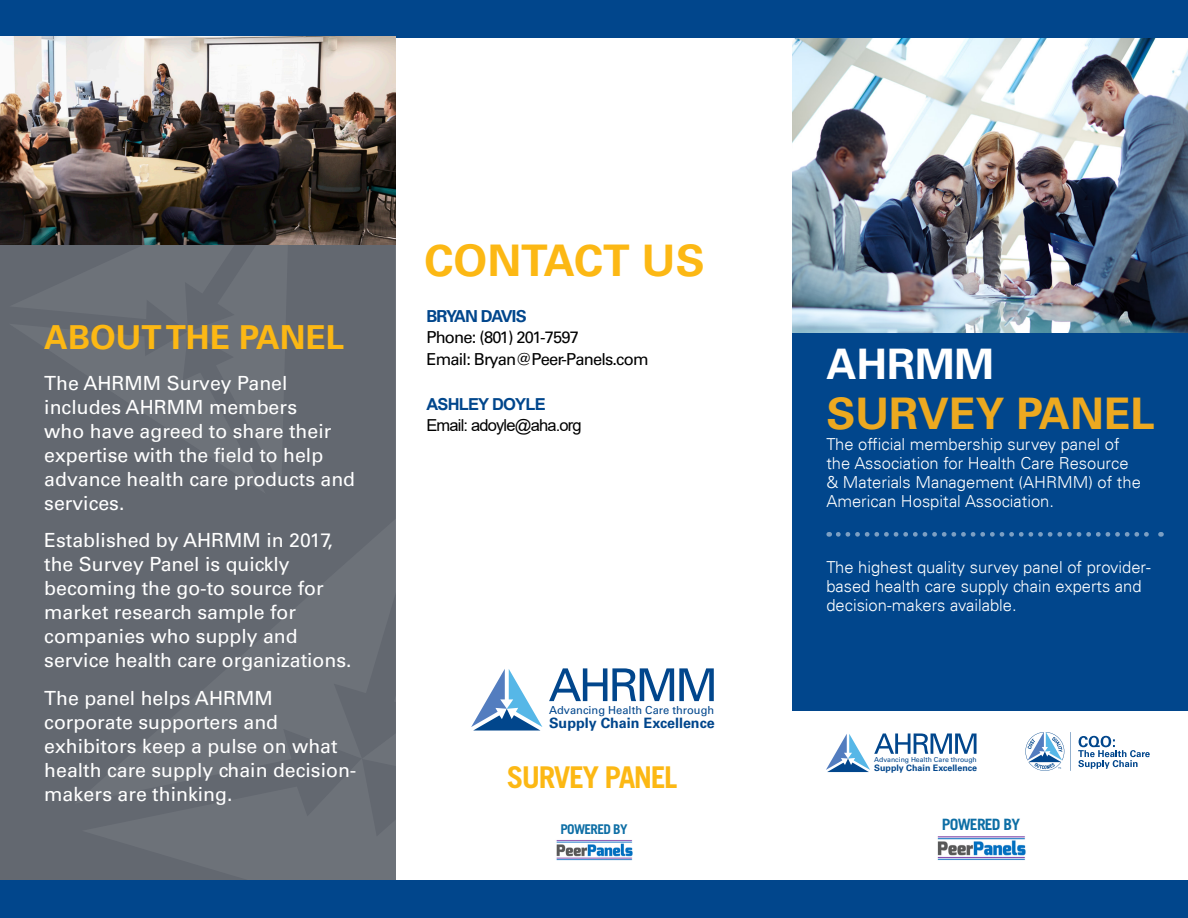
<style>
.page{position:relative;width:1188px;height:918px;background:#fff}
.page>*{position:absolute;margin:0;border:0;box-sizing:border-box;transform-origin:0 0}
.t1{font:700 43.5px "Univers LT Std";color:#eca920}
.t2{font:700 43.5px "Univers LT Std";color:#fcb814}
.t3{font:700 42px "Univers LT Std";color:#fff}
.subhead{font:700 33px "Univers LT Std";color:#fcb814}
.subhead-2{font:700 30px "Trade Gothic LT Std";letter-spacing:-.05em;color:#fcb814}
.body{font:19.5px/24px "Univers LT Std";color:#fff}
.t4{font:300 16.5px/18.9px "Univers LT";color:#fff}
.t5{font:16.5px/21.9px "Univers LT Std";letter-spacing:-.05em;color:#000}
.t6{font:16.5px/21.9px "Arial";letter-spacing:-.05em;color:#000}
.t7{font:700 15.6px "Trade Gothic LT Std";letter-spacing:-.05em;color:#0d6ea5}
.t8{font:700 14.25px "Univers LT Std";color:#01468c}
.t9{font:700 13.5px "Trade Gothic LT Std";letter-spacing:-.05em;color:#0d6ea5}
.t10{font:11.1px "Univers LT Std";color:#01468c}
.t11{font:700 8.85px "Univers LT Std";color:#01468c}
.t12{font:6.9px "Univers LT Std";color:#01468c}
.s1{font-weight:700;color:#01468c}
</style>
<div class="page">
<img style="left:792px;top:38px;width:396px;height:295px">
<div style="left:792px;top:333px;width:396px;height:378px;background:#01468c"></div>
<svg style="left:838px;top:532px;width:324px;height:5px"></svg>
<div style="left:0;top:0;width:1188px;height:38px;background:#01468c"></div>
<img style="left:937px;top:836px;width:89px;height:25px">
<div style="left:0;top:245px;width:396px;height:635px;background:#636870"></div>
<img style="left:0;top:36px;width:396px;height:209px">
<div style="left:0;top:880px;width:1188px;height:38px;background:#01468c"></div>
<img style="left:556px;top:840px;width:77px;height:21px">
<svg style="left:549px;top:668px;width:165px;height:33px"></svg>
<svg style="left:471px;top:669px;width:71px;height:62px"></svg>
<svg style="left:826px;top:733px;width:151px;height:39px"></svg>
<svg style="left:1070px;top:732px;width:1px;height:39px"></svg>
<svg style="left:1078px;top:736px;width:72px;height:33px"></svg>
<svg style="left:1025px;top:732px;width:39px;height:39px"></svg>
<p class="subhead" style="left:44px;top:318px;width:301px">ABOUT THE PANEL</p>
<p class="body" style="left:44px;top:371px;width:312px">The AHRMM Survey Panel includes AHRMM members<br>who have agreed to share their expertise with the field to help advance health care products and services.</p>
<p class="body" style="left:44px;top:528px;width:309px">Established by AHRMM in 2017, the Survey Panel is quickly becoming the go-to source for market research sample for companies who supply and service health care organizations.</p>
<p class="body" style="left:44px;top:686px;width:314px">The panel helps AHRMM corporate supporters and exhibitors keep a pulse on what health care supply chain decision&shy;makers are thinking.</p>
<p class="t2" style="left:425px;top:235px;width:282px">CONTACT US</p>
<p class="t5" style="left:426px;top:305px;width:224px"><span class="s1">BRYAN DAVIS<br></span>Phone: (801) 201-7597<br>Email: Bryan@Peer-Panels.com</p>
<p class="t6" style="left:426px;top:393px;width:157px"><span class="s1">ASHLEY DOYLE<br></span>Email: adoyle@aha.org</p>
<p class="t10" style="left:549px;top:704px;width:167px">Advancing Health Care through</p>
<p class="t8" style="left:549px;top:715px;width:167px">Supply Chain Excellence</p>
<p class="subhead-2" style="left:507px;top:759px;width:172px">SURVEY PANEL</p>
<p class="t9" style="left:560px;top:821px;width:69px">POWERED BY</p>
<p class="t3" style="left:826px;top:340px;width:169px">AHRMM</p>
<p class="t1" style="left:826px;top:389px;width:330px">SURVEY PANEL</p>
<p class="t4" style="left:826px;top:435px;width:316px">The official membership survey panel of the Association for Health Care Resource &amp; Materials Management (AHRMM) of the American Hospital Association.</p>
<p class="t4" style="left:826px;top:557px;width:326px">The highest quality survey panel of provider&shy;based health care supply chain experts and decision-makers available.</p>
<p class="t12" style="left:874px;top:755px;width:104px">Advancing Health Care through</p>
<p class="t11" style="left:874px;top:762px;width:104px">Supply Chain Excellence</p>
<p class="t7" style="left:942px;top:815px;width:80px">POWERED BY</p>
</div>
